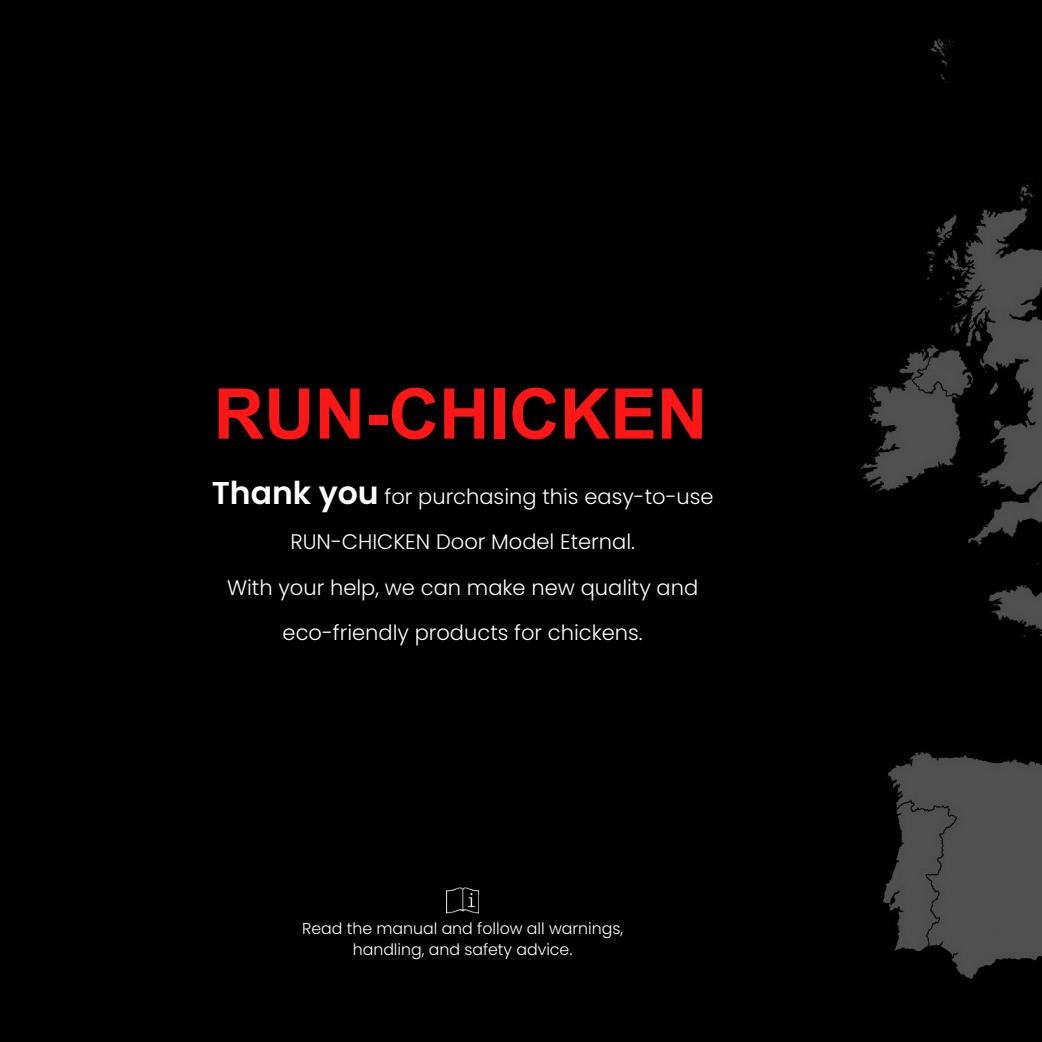
<style>
.page{position:relative;width:1042px;height:1042px;background:#000}
.page>*{position:absolute;margin:0;border:0;box-sizing:border-box;transform-origin:0 0}
.t1{font:700 70px "Arial";color:#ff1616}
.t2{font:300 21px/45.5px "Poppins";color:#fff;text-align:center}
.t3{font:300 15.75px/21px "Poppins";color:#fff;text-align:center}
.s1{font-weight:600;font-size:31.5px}
.s2{font-size:17.5px}
</style>
<div class="page">
<img style="left:446px;top:884px;width:33px;height:32px">
<h1 class="t1" style="left:214px;top:373px;width:495px">RUN-CHICKEN</h1>
<p class="t2" style="left:212px;top:474px;width:503px"><span class="s1">Thank you</span> for purchasing this easy-to-use RUN-CHICKEN Door Model Eternal.<br>With your help, we can make new quality and eco-friendly products for chickens.</p>
<p class="t3" style="left:302px;top:918px;width:323px">Read the manual and follow all warnings, handling, and safety advice<span class="s2">.</span></p>
</div>
